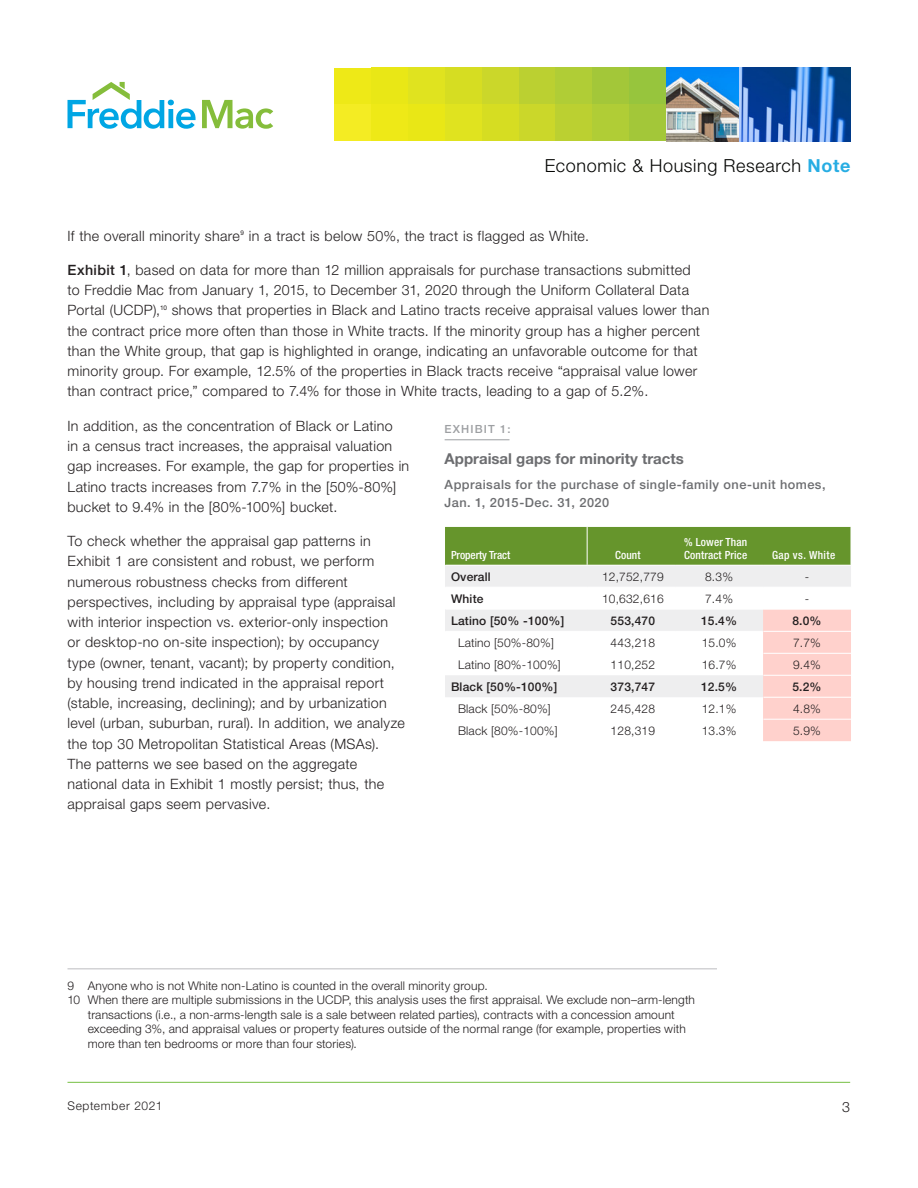
<style>
.page{position:relative;width:918px;height:1188px;background:#fff}
.page>*{position:absolute;margin:0;border:0;box-sizing:border-box;transform-origin:0 0}
.t1{font:300 18px "Helvetica Neue LT";letter-spacing:.035em;color:#040503}
.Exhibit_Second_Line{font:700 15px "Helvetica Neue LT";color:#6c6d70}
._00_Body{font:300 14.25px/20.2px "Helvetica Neue LT";letter-spacing:.025em;color:#231f20}
.Exhibit_Desc{font:500 12.75px/18px "Helvetica Neue LT";letter-spacing:.035em;color:#6c6d70}
.Footnote{font:300 12px/14.4px "Helvetica Neue LT";letter-spacing:.015em;color:#231f20}
.Body_Copy{font:300 12px "Helvetica Neue LT";letter-spacing:.015em;color:#231f20}
.Body_Copy-2{font:500 12px "Helvetica Neue LT";letter-spacing:.015em;color:#231f20}
.Footnote-2{font:300 12px "Helvetica Neue LT";letter-spacing:.055em;color:#231f20}
.Table_Head_copy{font:500 condensed 11.25px/13.5px "Helvetica Neue LT";letter-spacing:.015em;color:#fff}
.Table_Head_copy-2{font:500 condensed 11.25px "Helvetica Neue LT";letter-spacing:-.005em;color:#fff}
.Table_Head_copy-3{font:500 condensed 11.25px "Helvetica Neue LT";letter-spacing:.035em;color:#fff}
.Exhibit_Title{font:500 11.25px "Helvetica Neue LT";letter-spacing:.1em;color:#9d9fa2}
.s1{font-weight:700;color:#27ade3}
.s2{font-weight:500}
</style>
<div class="page">
<hr style="left:68px;top:1082px;width:782px;height:1px;background:#76c043">
<svg style="left:202px;top:100px;width:71px;height:29px"></svg>
<svg style="left:68px;top:82px;width:128px;height:47px"></svg>
<div style="left:371px;top:68px;width:37px;height:36px;background:#e9e716"></div>
<div style="left:371px;top:104px;width:37px;height:37px;background:#eee917"></div>
<div style="left:334px;top:68px;width:37px;height:36px;background:#eee917"></div>
<div style="left:334px;top:104px;width:37px;height:37px;background:#f4ec23"></div>
<div style="left:408px;top:68px;width:37px;height:36px;background:#e0e31f"></div>
<div style="left:408px;top:104px;width:37px;height:37px;background:#e9e716"></div>
<div style="left:445px;top:68px;width:37px;height:36px;background:#d6dd22"></div>
<div style="left:445px;top:104px;width:37px;height:37px;background:#e0e31f"></div>
<div style="left:482px;top:68px;width:37px;height:36px;background:#cbd72a"></div>
<div style="left:482px;top:104px;width:37px;height:37px;background:#d6dd22"></div>
<div style="left:519px;top:68px;width:37px;height:36px;background:#bbd031"></div>
<div style="left:519px;top:104px;width:37px;height:37px;background:#cbd72a"></div>
<div style="left:556px;top:68px;width:36px;height:36px;background:#b0cd36"></div>
<div style="left:556px;top:104px;width:36px;height:37px;background:#bbd031"></div>
<div style="left:592px;top:68px;width:37px;height:36px;background:#a3c739"></div>
<div style="left:592px;top:104px;width:37px;height:37px;background:#b0cd36"></div>
<div style="left:629px;top:68px;width:37px;height:36px;background:#97c53d"></div>
<div style="left:629px;top:104px;width:37px;height:37px;background:#a3c739"></div>
<img style="left:666px;top:68px;width:184px;height:73px">
<hr style="left:68px;top:968px;width:649px;height:1px;background:#bcbdc0">
<hr style="left:445px;top:439px;width:65px;height:1px;background:#9d9fa2">
<div style="left:445px;top:527px;width:406px;height:38px;background:#66952c"></div>
<svg style="left:445px;top:566px;width:406px;height:131px;fill:#f3f3f4"></svg>
<div style="left:763px;top:610px;width:88px;height:131px;background:#ffd1cc"></div>
<hr style="left:763px;top:631px;width:88px;height:1px;background:#fff">
<hr style="left:763px;top:653px;width:88px;height:1px;background:#fff">
<hr style="left:763px;top:675px;width:88px;height:1px;background:#fff">
<hr style="left:763px;top:697px;width:88px;height:1px;background:#fff">
<hr style="left:763px;top:719px;width:88px;height:1px;background:#fff">
<hr style="left:587px;top:527px;width:1px;height:38px;background:#fff">
<hr style="left:445px;top:587px;width:142px;height:1px;background:#fff">
<hr style="left:587px;top:587px;width:88px;height:1px;background:#fff">
<hr style="left:675px;top:587px;width:88px;height:1px;background:#fff">
<hr style="left:763px;top:587px;width:88px;height:1px;background:#fff">
<hr style="left:445px;top:609px;width:142px;height:1px;background:#fff">
<hr style="left:587px;top:609px;width:88px;height:1px;background:#fff">
<hr style="left:675px;top:609px;width:88px;height:1px;background:#fff">
<hr style="left:763px;top:609px;width:88px;height:1px;background:#fff">
<hr style="left:445px;top:631px;width:142px;height:1px;background:#fff">
<hr style="left:587px;top:631px;width:88px;height:1px;background:#fff">
<hr style="left:675px;top:631px;width:88px;height:1px;background:#fff">
<p class="t1" style="left:545px;top:154px;width:307px">Economic &amp; Housing Research <span class="s1">Note</span></p>
<p class="_00_Body" style="left:68px;top:225px;width:523px">If the overall minority share<sup>9</sup> in a tract is below 50%, the tract is flagged as White.</p>
<p class="_00_Body" style="left:68px;top:259px;width:643px"><span class="s2">Exhibit 1</span>, based on data for more than 12 million appraisals for purchase transactions submitted<br>to Freddie Mac from January 1, 2015, to December 31, 2020 through the Uniform Collateral Data Portal (UCDP),<sup>10</sup> shows that properties in Black and Latino tracts receive appraisal values lower than the contract price more often than those in White tracts. If the minority group has a higher percent than the White group, that gap is highlighted in orange, indicating an unfavorable outcome for that minority group. For example, 12.5% of the properties in Black tracts receive “appraisal value lower than contract price,” compared to 7.4% for those in White tracts, leading to a gap of 5.2%.</p>
<p class="_00_Body" style="left:68px;top:415px;width:343px">In addition, as the concentration of Black or Latino<br>in a census tract increases, the appraisal valuation gap increases. For example, the gap for properties in Latino tracts increases from 7.7% in the [50%-80%] bucket to 9.4% in the [80%-100%] bucket.</p>
<p class="_00_Body" style="left:68px;top:531px;width:339px">To check whether the appraisal gap patterns in Exhibit 1 are consistent and robust, we perform numerous robustness checks from different perspectives, including by appraisal type (appraisal with interior inspection vs. exterior-only inspection<br>or desktop-no on-site inspection); by occupancy type (owner, tenant, vacant); by property condition, by housing trend indicated in the appraisal report (stable, increasing, declining); and by urbanization level (urban, suburban, rural). In addition, we analyze the top 30 Metropolitan Statistical Areas (MSAs).<br>The patterns we see based on the aggregate national data in Exhibit 1 mostly persist; thus, the appraisal gaps seem pervasive.</p>
<p class="Exhibit_Title" style="left:445px;top:422px;width:67px">EXHIBIT 1:</p>
<p class="Exhibit_Second_Line" style="left:445px;top:450px;width:241px">Appraisal gaps for minority tracts</p>
<p class="Exhibit_Desc" style="left:445px;top:475px;width:382px">Appraisals for the purchase of single-family one-unit homes,<br>Jan. 1, 2015-Dec. 31, 2020</p>
<p class="Table_Head_copy" style="left:684px;top:535px;width:65px">% Lower Than<br>Contract Price</p>
<p class="Table_Head_copy-2" style="left:451px;top:549px;width:61px">Property Tract</p>
<p class="Table_Head_copy" style="left:615px;top:548px;width:27px">Count</p>
<p class="Table_Head_copy-3" style="left:772px;top:549px;width:65px">Gap vs. White</p>
<p class="Body_Copy-2" style="left:451px;top:569px;width:41px">Overall</p>
<p class="Body_Copy" style="left:602px;top:569px;width:63px">12,752,779</p>
<p class="Body_Copy" style="left:705px;top:569px;width:29px">8.3%</p>
<p class="Body_Copy" style="left:805px;top:569px;width:6px">-</p>
<p class="Body_Copy-2" style="left:451px;top:591px;width:34px">White</p>
<p class="Body_Copy" style="left:602px;top:591px;width:63px">10,632,616</p>
<p class="Body_Copy" style="left:705px;top:591px;width:29px">7.4%</p>
<p class="Body_Copy" style="left:805px;top:591px;width:6px">-</p>
<p class="Body_Copy-2" style="left:451px;top:613px;width:115px">Latino [50% -100%]</p>
<p class="Body_Copy-2" style="left:611px;top:614px;width:46px">553,470</p>
<p class="Body_Copy-2" style="left:701px;top:613px;width:38px">15.4%</p>
<p class="Body_Copy-2" style="left:792px;top:613px;width:31px">8.0%</p>
<p class="Body_Copy" style="left:458px;top:635px;width:97px">Latino [50%-80%]</p>
<p class="Body_Copy" style="left:611px;top:635px;width:46px">443,218</p>
<p class="Body_Copy" style="left:702px;top:635px;width:36px">15.0%</p>
<p class="Body_Copy" style="left:793px;top:635px;width:29px">7.7%</p>
<p class="Body_Copy" style="left:458px;top:657px;width:104px">Latino [80%-100%]</p>
<p class="Body_Copy" style="left:611px;top:657px;width:46px">110,252</p>
<p class="Body_Copy" style="left:702px;top:657px;width:36px">16.7%</p>
<p class="Body_Copy" style="left:793px;top:657px;width:29px">9.4%</p>
<p class="Body_Copy-2" style="left:451px;top:680px;width:108px">Black [50%-100%]</p>
<p class="Body_Copy-2" style="left:611px;top:680px;width:46px">373,747</p>
<p class="Body_Copy-2" style="left:701px;top:680px;width:38px">12.5%</p>
<p class="Body_Copy-2" style="left:792px;top:680px;width:31px">5.2%</p>
<p class="Body_Copy" style="left:458px;top:701px;width:94px">Black [50%-80%]</p>
<p class="Body_Copy" style="left:611px;top:701px;width:46px">245,428</p>
<p class="Body_Copy" style="left:702px;top:701px;width:36px">12.1%</p>
<p class="Body_Copy" style="left:793px;top:701px;width:29px">4.8%</p>
<p class="Body_Copy" style="left:458px;top:723px;width:101px">Black [80%-100%]</p>
<p class="Body_Copy" style="left:611px;top:723px;width:46px">128,319</p>
<p class="Body_Copy" style="left:702px;top:723px;width:36px">13.3%</p>
<p class="Body_Copy" style="left:793px;top:723px;width:29px">5.9%</p>
<p class="Footnote" style="left:68px;top:978px;width:422px">9 Anyone who is not White non-Latino is counted in the overall minority group.</p>
<p class="Footnote" style="left:88px;top:993px;width:609px;text-indent:-20px">10 When there are multiple submissions in the UCDP, this analysis uses the first appraisal. We exclude non–arm-length transactions (i.e., a non-arms-length sale is a sale between related parties), contracts with a concession amount exceeding 3%, and appraisal values or property features outside of the normal range (for example, properties with more than ten bedrooms or more than four stories).</p>
<p class="Footnote-2" style="left:67px;top:1099px;width:96px">September 2021</p>
<p class="_00_Body" style="left:842px;top:1097px;width:9px">3</p>
</div>
